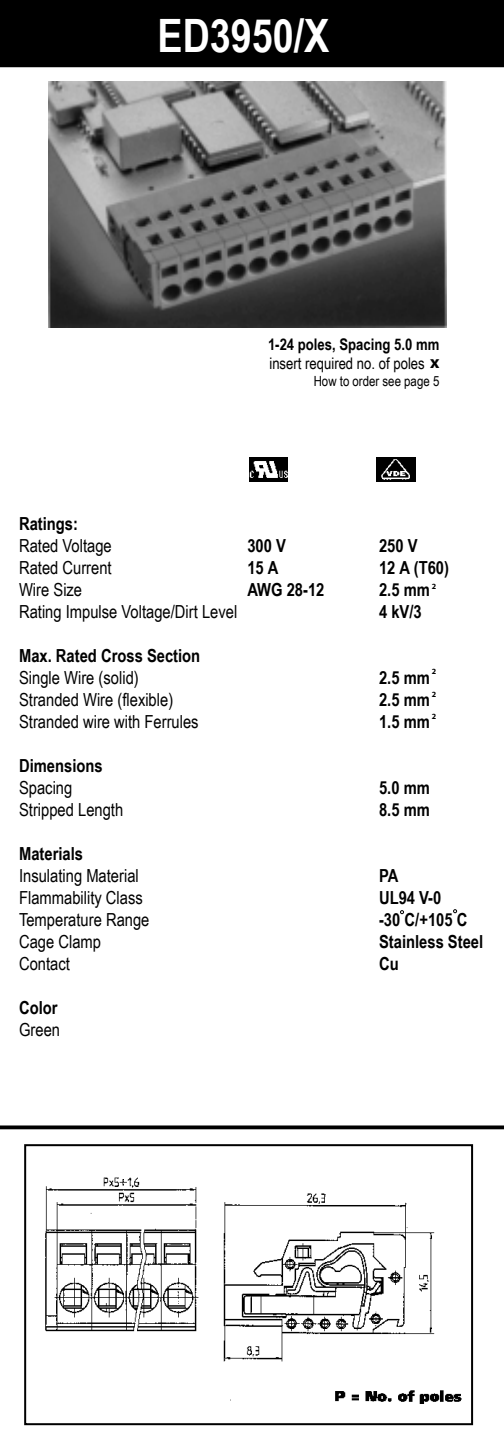
<style>
.page{position:relative;width:504px;height:1440px;background:#fff}
.page>*{position:absolute;margin:0;border:0;box-sizing:border-box;transform-origin:0 0}
.t1{font:700 46px "Arial Narrow";color:#fff}
.t2{font:18px "Arial Narrow";color:#000}
.t3{font:700 18px "Arial Narrow";color:#000}
.t4{font:700 18px "Myriad";color:#000}
.t5{font:16px "Arial Narrow";color:#000}
.t6{font:700 16px "Arial Narrow";color:#000}
.t7{font:14px "Arial Narrow";color:#000}
.t8{font:700 8px "Myriad";color:#000}
</style>
<div class="page">
<div style="left:24px;top:1144px;width:449px;height:281px;border:2px solid #000"></div>
<div style="left:0;top:0;width:504px;height:68px;background:#000"></div>
<svg style="left:400px;top:910px;width:4px;height:4px"></svg>
<svg style="left:453px;top:909px;width:4px;height:4px"></svg>
<img style="left:249px;top:457px;width:38px;height:24px">
<img style="left:376px;top:457px;width:39px;height:25px">
<img style="left:48px;top:81px;width:399px;height:247px">
<img style="left:45px;top:1177px;width:417px;height:226px">
<svg style="left:0;top:1125px;width:504px;height:5px;background:#3c3c3c"></svg>
<h1 class="t1" style="left:158px;top:1px;width:173px">ED3950/X</h1>
<p class="t6" style="left:268px;top:332px;width:173px">1-24 poles, Spacing 5.0 mm</p>
<p class="t5" style="left:269px;top:352px;width:157px">insert required no. of poles</p>
<p class="t7" style="left:314px;top:371px;width:127px">How to order see page 5</p>
<p class="t4" style="left:430px;top:353px;width:11px">x</p>
<p class="t3" style="left:19px;top:510px;width:61px">Ratings:</p>
<p class="t2" style="left:19px;top:533px;width:94px">Rated Voltage</p>
<p class="t3" style="left:247px;top:532px;width:40px">300 V</p>
<p class="t3" style="left:379px;top:532px;width:40px">250 V</p>
<p class="t2" style="left:19px;top:555px;width:94px">Rated Current</p>
<p class="t3" style="left:247px;top:554px;width:33px">15 A</p>
<p class="t3" style="left:379px;top:554px;width:72px">12 A (T60)</p>
<p class="t2" style="left:19px;top:577px;width:65px">Wire Size</p>
<p class="t3" style="left:247px;top:576px;width:79px">AWG 28-12</p>
<p class="t3" style="left:379px;top:576px;width:52px">2.5 mm</p>
<p class="t2" style="left:19px;top:599px;width:220px">Rating Impulse Voltage/Dirt Level</p>
<p class="t3" style="left:379px;top:598px;width:44px">4 kV/3</p>
<p class="t3" style="left:19px;top:642px;width:183px">Max. Rated Cross Section</p>
<p class="t2" style="left:19px;top:665px;width:121px">Single Wire (solid)</p>
<p class="t3" style="left:379px;top:664px;width:52px">2.5 mm</p>
<p class="t2" style="left:19px;top:687px;width:156px">Stranded Wire (flexible)</p>
<p class="t3" style="left:379px;top:686px;width:52px">2.5 mm</p>
<p class="t2" style="left:19px;top:709px;width:181px">Stranded wire with Ferrules</p>
<p class="t3" style="left:379px;top:708px;width:52px">1.5 mm</p>
<p class="t3" style="left:19px;top:752px;width:85px">Dimensions</p>
<p class="t2" style="left:19px;top:775px;width:55px">Spacing</p>
<p class="t3" style="left:379px;top:774px;width:52px">5.0 mm</p>
<p class="t2" style="left:19px;top:797px;width:106px">Stripped Length</p>
<p class="t3" style="left:379px;top:796px;width:52px">8.5 mm</p>
<p class="t3" style="left:19px;top:840px;width:65px">Materials</p>
<p class="t2" style="left:19px;top:863px;width:121px">Insulating Material</p>
<p class="t3" style="left:379px;top:862px;width:21px">PA</p>
<p class="t2" style="left:19px;top:885px;width:125px">Flammability Class</p>
<p class="t3" style="left:379px;top:884px;width:64px">UL94 V-0</p>
<p class="t2" style="left:19px;top:907px;width:132px">Temperature Range</p>
<p class="t3" style="left:379px;top:906px;width:90px">-30 C/+105 C</p>
<p class="t2" style="left:19px;top:929px;width:84px">Cage Clamp</p>
<p class="t3" style="left:379px;top:928px;width:106px">Stainless Steel</p>
<p class="t2" style="left:19px;top:951px;width:52px">Contact</p>
<p class="t3" style="left:379px;top:950px;width:21px">Cu</p>
<p class="t3" style="left:19px;top:994px;width:40px">Color</p>
<p class="t2" style="left:19px;top:1017px;width:43px">Green</p>
<p class="t8" style="left:432px;top:582px;width:6px">2</p>
<p class="t8" style="left:432px;top:668px;width:6px">2</p>
<p class="t8" style="left:432px;top:691px;width:6px">2</p>
<p class="t8" style="left:432px;top:713px;width:6px">2</p>
</div>
